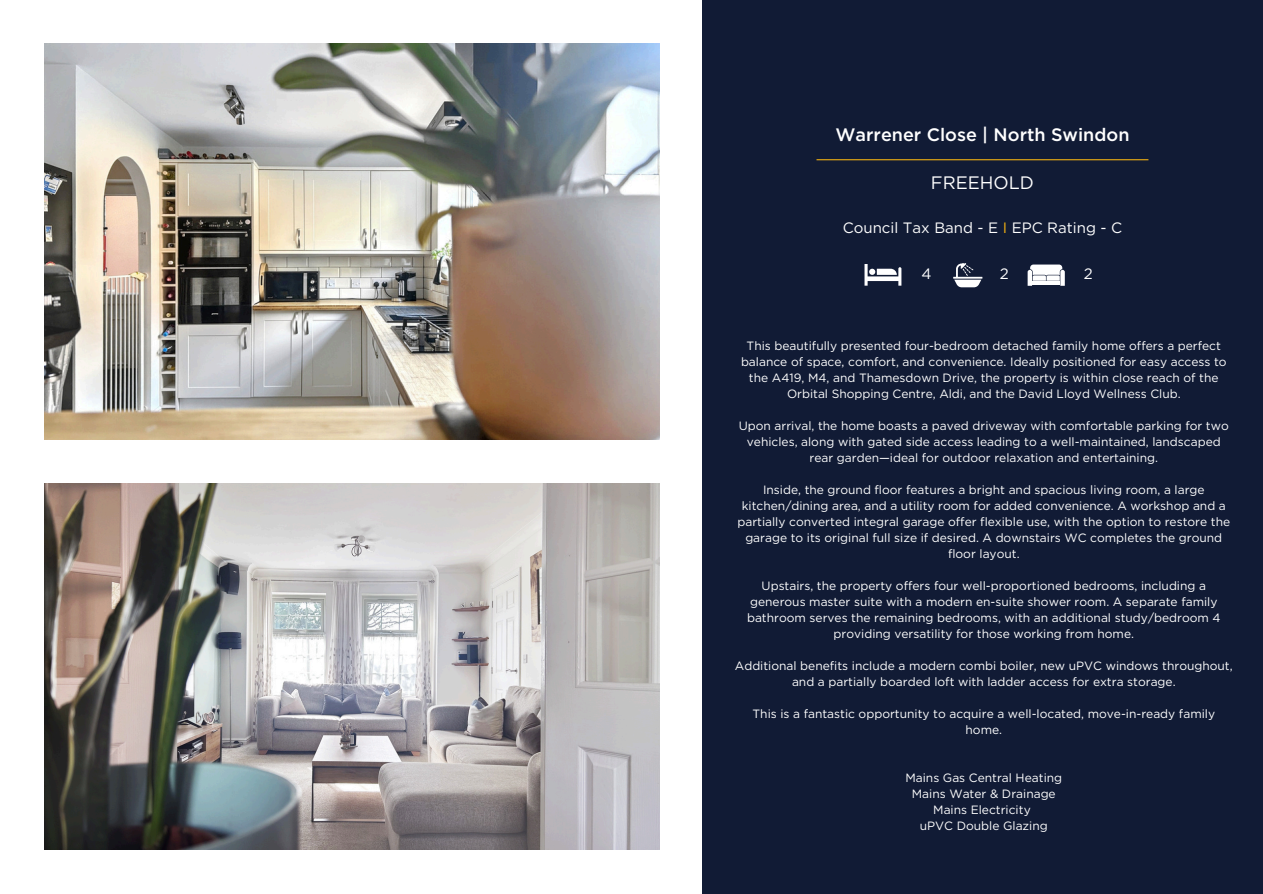
<style>
.page{position:relative;width:1263px;height:894px;background:#fff}
.page>*{position:absolute;margin:0;border:0;box-sizing:border-box;transform-origin:0 0}
.t1{font:500 18px "Gotham";color:#fff}
.t2{font:18px "Gotham";color:#fff}
.t3{font:15px "Gotham";color:#fff}
.t4{font:12px/16px "Gotham";color:#fff;text-align:center}
.s1{color:#efaf12}
</style>
<div class="page">
<img style="left:44px;top:44px;width:616px;height:395px">
<div style="left:702px;top:0;width:561px;height:893px;background:#111b35"></div>
<hr style="left:816px;top:159px;width:332px;height:1px;background:#efaf12">
<svg style="left:864px;top:264px;width:37px;height:21px"></svg>
<svg style="left:953px;top:263px;width:29px;height:24px"></svg>
<svg style="left:1028px;top:264px;width:37px;height:22px"></svg>
<img style="left:44px;top:483px;width:616px;height:366px">
<h1 class="t1" style="left:835px;top:123px;width:295px">Warrener Close | North Swindon</h1>
<h1 class="t2" style="left:931px;top:171px;width:105px">FREEHOLD</h1>
<p class="t3" style="left:843px;top:218px;width:281px">Council Tax Band - E <span class="s1">I</span> EPC Rating - C</p>
<p class="t3" style="left:921px;top:264px;width:12px">4</p>
<p class="t3" style="left:1000px;top:264px;width:10px">2</p>
<p class="t3" style="left:1084px;top:264px;width:10px">2</p>
<p class="t4" style="left:741px;top:337px;width:487px">This beautifully presented four-bedroom detached family home offers a perfect balance of space, comfort, and convenience. Ideally positioned for easy access to the A419, M4, and Thamesdown Drive, the property is within close reach of the Orbital Shopping Centre, Aldi, and the David Lloyd Wellness Club.</p>
<p class="t4" style="left:739px;top:417px;width:492px">Upon arrival, the home boasts a paved driveway with comfortable parking for two vehicles, along with gated side access leading to a well-maintained, landscaped rear garden—ideal for outdoor relaxation and entertaining.</p>
<p class="t4" style="left:737px;top:481px;width:494px">Inside, the ground floor features a bright and spacious living room, a large kitchen/dining area, and a utility room for added convenience. A workshop and a partially converted integral garage offer flexible use, with the option to restore the garage to its original full size if desired. A downstairs WC completes the ground floor layout.</p>
<p class="t4" style="left:747px;top:577px;width:475px">Upstairs, the property offers four well-proportioned bedrooms, including a generous master suite with a modern en-suite shower room. A separate family bathroom serves the remaining bedrooms, with an additional study/bedroom 4 providing versatility for those working from home.</p>
<p class="t4" style="left:735px;top:657px;width:499px">Additional benefits include a modern combi boiler, new uPVC windows throughout, and a partially boarded loft with ladder access for extra storage.</p>
<p class="t4" style="left:752px;top:705px;width:464px">This is a fantastic opportunity to acquire a well-located, move-in-ready family home.</p>
<p class="t4" style="left:905px;top:769px;width:158px">Mains Gas Central Heating<br>Mains Water &amp; Drainage<br>Mains Electricity<br>uPVC Double Glazing</p>
</div>
